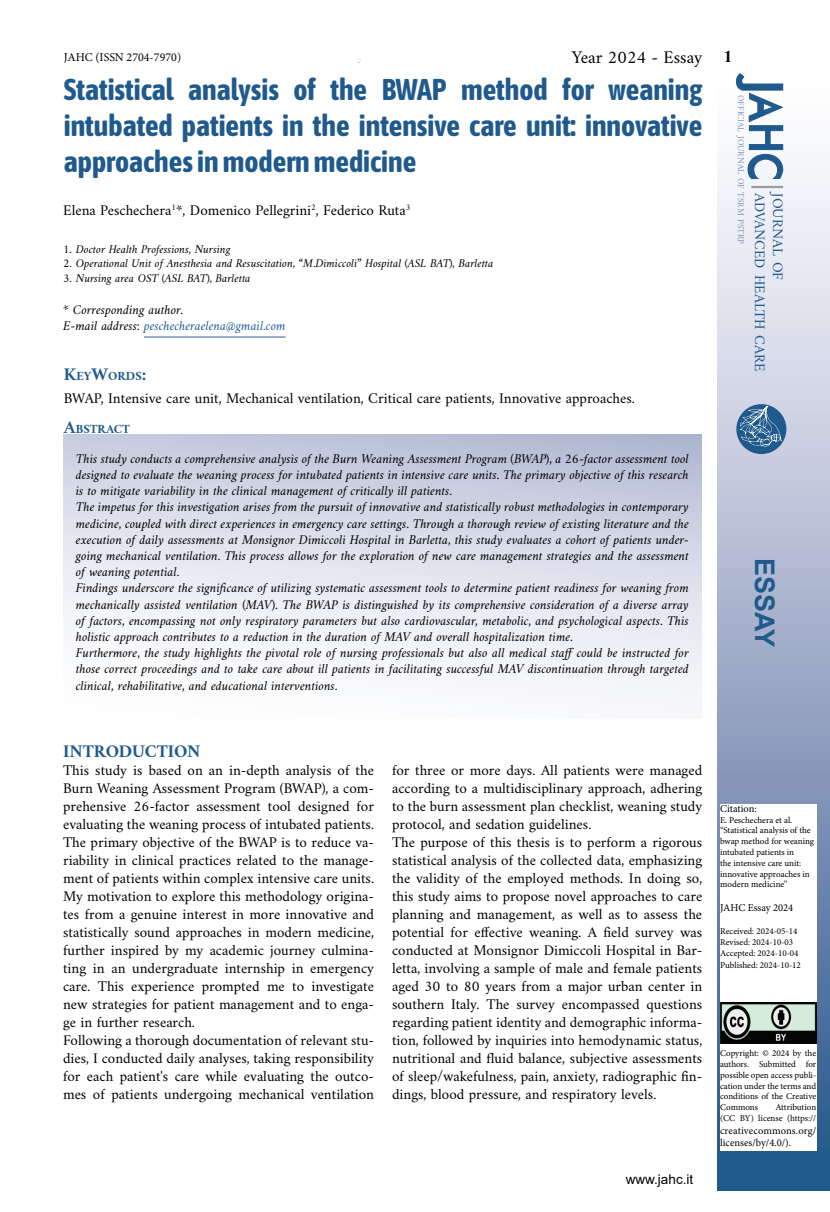
<style>
.page{position:relative;width:830px;height:1212px;background:#fff}
.page>*{position:absolute;margin:0;border:0;box-sizing:border-box;transform-origin:0 0}
.t1{font:700 30px/36px "Asap Condensed";color:#205a8c;text-align:justify}
.t2{font:700 27px "Arial";color:#205a8c}
.t3{font:18px "Amiri";color:#000}
.t4{font:700 18px "Amiri";color:#205a8c}
.t5{font:15px/18px "Amiri";color:#000}
.t6{font:14.7px/18px "Amiri";color:#205a8c}
.t7{font:italic 13.5px/16.2px "Amiri";color:#000}
.t8{font:13.5px "Arial";color:#000}
.t9{font:700 12.6px "Amiri";color:#205a8c}
.t10{font:italic 12px "Amiri";color:#000}
.t11{font:12px "Minion Pro";color:#000}
.t12{font:10.5px/12.6px "Minion Pro";color:#000}
.t13{font:9px/10.8px "Minion Pro";color:#000}
.t14{font:8.85px "Amiri";color:#8093b7}
.s1{font-weight:700}
.s2{color:#275b9b}
.s3{font-size:18px}
</style>
<div class="page">
<svg style="left:717px;top:83px;width:112px;height:1107px;background:#b3bed4"></svg>
<div style="left:736px;top:404px;width:50px;height:50px;background:#205a8c;border-radius:50%"></div>
<svg style="left:739px;top:406px;width:42px;height:40px"></svg>
<svg style="left:734px;top:73px;width:49px;height:106px"></svg>
<hr style="left:750px;top:186px;width:32px;height:2px;background:#9d9d9c">
<div style="left:719px;top:804px;width:96px;height:199px;background:#fff"></div>
<div style="left:719px;top:1041px;width:96px;height:109px;background:#fff"></div>
<img style="left:719px;top:1003px;width:96px;height:40px">
<div style="left:63px;top:435px;width:638px;height:283px;background:linear-gradient(to bottom,#c0c6db,#fff)"></div>
<hr style="left:144px;top:337px;width:141px;height:1px;background:#275b9b">
<p class="t11" style="left:64px;top:49px;width:119px">JAHC (ISSN 2704-7970)</p>
<p class="t3" style="left:571px;top:46px;width:162px">Year 2024 - Essay <span class="s1">1</span></p>
<h1 class="t1" style="left:64px;top:70px;width:639px">Statistical analysis of the BWAP method for weaning intubated patients in the intensive care unit: innovative approaches in modern medicine</h1>
<p class="t5" style="left:63px;top:200px;width:349px">Elena Peschechera<sup>1</sup>*, Domenico Pellegrini<sup>2</sup>, Federico Ruta<sup>3</sup></p>
<p class="t10" style="left:63px;top:242px;width:169px">1. Doctor Health Professions, Nursing</p>
<p class="t10" style="left:63px;top:256px;width:431px">2. Operational Unit of Anesthesia and Resuscitation, “M.Dimiccoli” Hospital (ASL BAT), Barletta</p>
<p class="t10" style="left:63px;top:270px;width:189px">3. Nursing area OST (ASL BAT), Barletta</p>
<p class="t7" style="left:63px;top:301px;width:224px">* Corresponding author.<br>E-mail address: <span class="s2">peschecheraelena@gmail.com</span></p>
<p class="t9" style="left:64px;top:368px;width:84px"><span class="s3">K</span>EY<span class="s3">W</span>ORDS<span class="s3">:</span></p>
<p class="t5" style="left:64px;top:389px;width:572px">BWAP, Intensive care unit, Mechanical ventilation, Critical care patients, Innovative approaches.</p>
<p class="t9" style="left:64px;top:422px;width:68px"><span class="s3">A</span>BSTRACT</p>
<p class="t7" style="left:76px;top:450px;width:614px">This study conducts a comprehensive analysis of the Burn Weaning Assessment Program (BWAP), a 26-factor assessment tool designed to evaluate the weaning process for intubated patients in intensive care units. The primary objective of this research is to mitigate variability in the clinical management of critically ill patients.<br>The impetus for this investigation arises from the pursuit of innovative and statistically robust methodologies in contemporary medicine, coupled with direct experiences in emergency care settings. Through a thorough review of existing literature and the execution of daily assessments at Monsignor Dimiccoli Hospital in Barletta, this study evaluates a cohort of patients under&shy;going mechanical ventilation. This process allows for the exploration of new care management strategies and the assessment of weaning potential.<br>Findings underscore the significance of utilizing systematic assessment tools to determine patient readiness for weaning from mechanically assisted ventilation (MAV). The BWAP is distinguished by its comprehensive consideration of a diverse array of factors, encompassing not only respiratory parameters but also cardiovascular, metabolic, and psychological aspects. This holistic approach contributes to a reduction in the duration of MAV and overall hospitalization time.<br>Furthermore, the study highlights the pivotal role of nursing professionals but also all medical staffcould be instructed for those correct proceedings and to take care about ill patients in facilitating successful MAV discontinuation through targeted clinical, rehabilitative, and educational interventions.</p>
<p class="t14" style="left:745px;top:95px;width:151px;rotate:90deg">official journal of tsrm pstrp</p>
<p class="t6" style="left:786px;top:193px;width:179px;rotate:90deg">journal of<br>advanced health care</p>
<h2 class="t2" style="left:783px;top:558px;width:91px;rotate:90deg">ESSAY</h2>
<p class="t4" style="left:63px;top:740px;width:33px">INTROD</p>
<p class="t4" style="left:132px;top:740px;width:70px">UCTION</p>
<p class="t5" style="left:63px;top:761px;width:312px">This study is based on an in-depth analysis of the Burn Weaning Assessment Program (BWAP), a com&shy;prehensive 26-factor assessment tool designed for evaluating the weaning process of intubated patients.<br>The primary objective of the BWAP is to reduce va&shy;riability in clinical practices related to the manage&shy;ment of patients within complex intensive care units.<br>My motivation to explore this methodology origina&shy;tes from a genuine interest in more innovative and statistically sound approaches in modern medicine, further inspired by my academic journey culmina&shy;ting in an undergraduate internship in emergency care. This experience prompted me to investigate new strategies for patient management and to enga&shy;ge in further research.<br>Following a thorough documentation of relevant stu&shy;dies, I conducted daily analyses, taking responsibility for each patient's care while evaluating the outco&shy;mes of patients undergoing mechanical ventilation</p>
<p class="t5" style="left:392px;top:760px;width:311px">for three or more days. All patients were managed according to a multidisciplinary approach, adhering to the burn assessment plan checklist, weaning study protocol, and sedation guidelines.<br>The purpose of this thesis is to perform a rigorous statistical analysis of the collected data, emphasizing the validity of the employed methods. In doing so, this study aims to propose novel approaches to care planning and management, as well as to assess the potential for effective weaning. A field survey was conducted at Monsignor Dimiccoli Hospital in Bar&shy;letta, involving a sample of male and female patients aged 30 to 80 years from a major urban center in southern Italy. The survey encompassed questions regarding patient identity and demographic informa&shy;tion, followed by inquiries into hemodynamic status, nutritional and fluid balance, subjective assessments of sleep/wakefulness, pain, anxiety, radiographic fin&shy;dings, blood pressure, and respiratory levels.</p>
<p class="t8" style="left:625px;top:1170px;width:69px">www.jahc.it</p>
<p class="t12" style="left:719px;top:802px;width:38px">Citation:</p>
<p class="t13" style="left:719px;top:814px;width:96px">E. Peschechera et al. “Statistical analysis of the bwap method for weaning intubated patients in<br>the intensive care unit: innovative approaches in modern medicine”</p>
<p class="t12" style="left:719px;top:901px;width:75px">JAHC Essay 2024</p>
<p class="t13" style="left:719px;top:926px;width:80px">Received: 2024-05-14<br>Revised: 2024-10-03<br>Accepted: 2024-10-04</p>
<p class="t13" style="left:719px;top:960px;width:82px">Published: 2024-10-12</p>
<p class="t13" style="left:719px;top:1048px;width:98px;text-align:justify">Copyright: © 2024 by the authors. Submitted for possible open access publi&shy;cation under the terms and conditions of the Creative Commons</p>
<p class="t13" style="left:719px;top:1102px;width:98px;text-align:right">Attribution<br>(CC BY) license (https://</p>
<p class="t12" style="left:719px;top:1124px;width:98px">creativecommons.org/ licenses/by/4.0/).</p>
</div>
